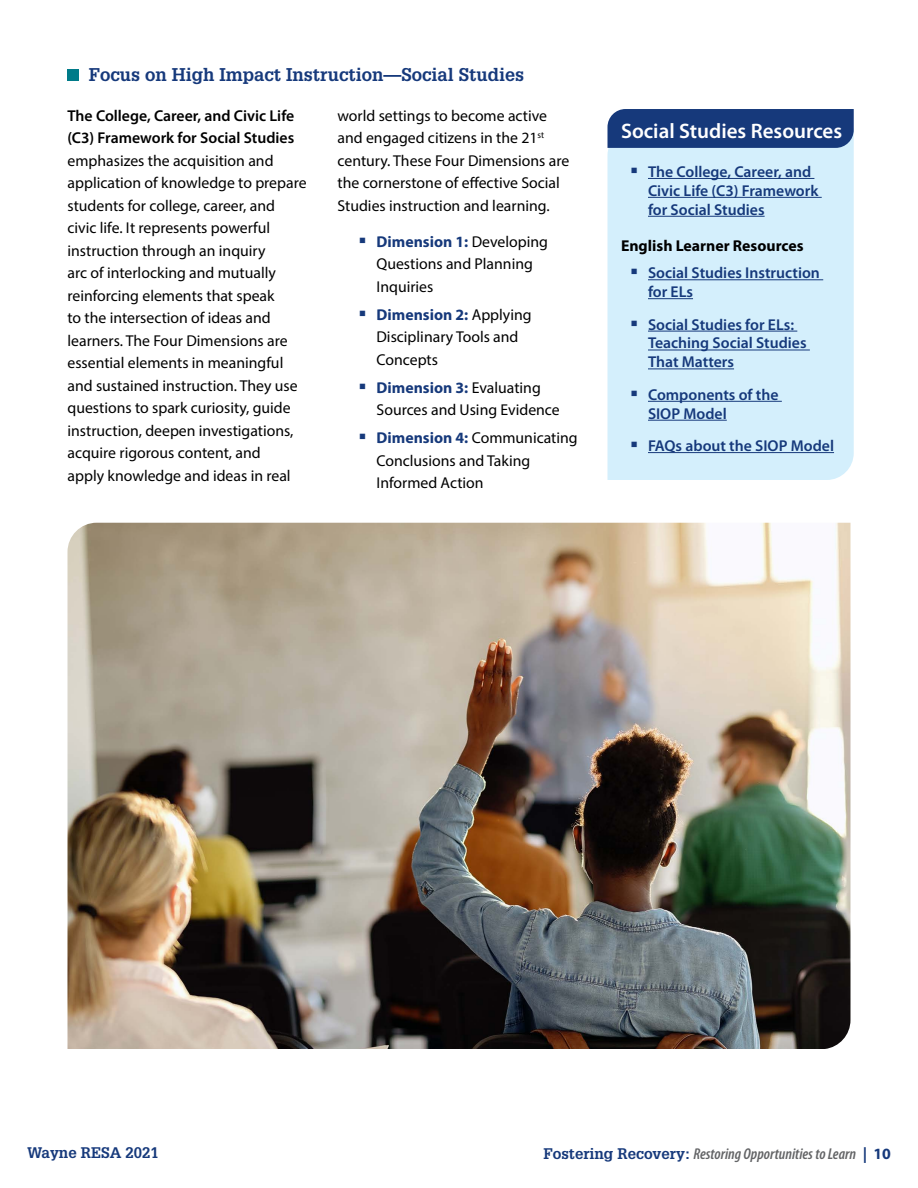
<style>
.page{position:relative;width:918px;height:1188px;background:#fff}
.page>*{position:absolute;margin:0;border:0;box-sizing:border-box;transform-origin:0 0}
.t1{font:600 21px "Myriad Pro";color:#fff}
.t2{font:700 18px "Glypha";color:#16397b}
.t3{font:15.75px/22.5px "Myriad Pro";color:#000}
.t4{font:600 15.75px/18.9px "Myriad Pro";color:#16397b}
.t5{font:600 15.75px/22.5px "Myriad Pro";color:#000}
.t6{font:italic 600 condensed 15.75px "Myriad Pro";color:#636466}
.t7{font:700 15.75px "Myriad Pro";color:#000}
.t8{font:700 15px "Glypha";color:#16397b}
.s1{font-weight:700;color:#16397b}
.s2{font-family:"Glypha";font-weight:700;font-style:normal;font-stretch:normal;font-size:15px;color:#16397b}
.s3{font-weight:700;font-style:normal;font-stretch:normal;color:#16397b}
</style>
<div class="page">
<div style="left:608px;top:148px;width:246px;height:332px;background:#d4effc"></div>
<div style="left:608px;top:109px;width:246px;height:39px;background:#16397b"></div>
<div style="left:68px;top:69px;width:11px;height:12px;background:#007b89"></div>
<img style="left:68px;top:523px;width:782px;height:526px">
<hr style="left:648px;top:178px;width:166px;height:1px;background:#16397b">
<hr style="left:648px;top:197px;width:174px;height:1px;background:#16397b">
<hr style="left:648px;top:216px;width:117px;height:1px;background:#16397b">
<hr style="left:648px;top:279px;width:175px;height:1px;background:#16397b">
<hr style="left:648px;top:298px;width:45px;height:1px;background:#16397b">
<hr style="left:648px;top:331px;width:149px;height:1px;background:#16397b">
<hr style="left:648px;top:350px;width:162px;height:1px;background:#16397b">
<hr style="left:648px;top:369px;width:86px;height:1px;background:#16397b">
<hr style="left:648px;top:401px;width:134px;height:1px;background:#16397b">
<hr style="left:648px;top:420px;width:79px;height:1px;background:#16397b">
<hr style="left:648px;top:452px;width:186px;height:1px;background:#16397b">
<svg style="left:632px;top:168px;width:5px;height:5px"></svg>
<svg style="left:632px;top:269px;width:5px;height:5px"></svg>
<svg style="left:632px;top:320px;width:5px;height:6px"></svg>
<svg style="left:632px;top:390px;width:5px;height:6px"></svg>
<svg style="left:632px;top:442px;width:5px;height:5px"></svg>
<p class="t2" style="left:89px;top:63px;width:437px">Focus on High Impact Instruction—Social Studies</p>
<p class="t5" style="left:68px;top:104px;width:228px">The College, Career, and Civic Life (C3) Framework for Social Studies</p>
<p class="t3" style="left:68px;top:149px;width:241px">emphasizes the acquisition and application of knowledge to prepare students for college, career, and civic life. It represents powerful instruction through an inquiry<br>arc of interlocking and mutually reinforcing elements that speak<br>to the intersection of ideas and learners. The Four Dimensions are essential elements in meaningful and sustained instruction. They use questions to spark curiosity, guide instruction, deepen investigations, acquire rigorous content, and<br>apply knowledge and ideas in real</p>
<p class="t3" style="left:338px;top:104px;width:233px">world settings to become active and engaged citizens in the 21<sup>st </sup>century. These Four Dimensions are the cornerstone of effective Social Studies instruction and learning.</p>
<p class="t3" style="left:376px;top:230px;width:173px"><span class="s1">Dimension 1:</span> Developing<br>Questions and Planning<br>Inquiries</p>
<p class="t3" style="left:376px;top:303px;width:157px"><span class="s1">Dimension 2:</span> Applying<br>Disciplinary Tools and<br>Concepts</p>
<p class="t3" style="left:376px;top:376px;width:185px"><span class="s1">Dimension 3:</span> Evaluating<br>Sources and Using Evidence</p>
<p class="t3" style="left:376px;top:426px;width:203px"><span class="s1">Dimension 4:</span> Communicating<br>Conclusions and Taking<br>Informed Action</p>
<h1 class="t1" style="left:621px;top:117px;width:223px">Social Studies Resources</h1>
<p class="t4" style="left:648px;top:162px;width:172px">The College, Career, and<br>Civic Life (C3) Framework for Social Studies</p>
<p class="t7" style="left:621px;top:235px;width:184px">English Learner Resources</p>
<p class="t4" style="left:648px;top:263px;width:173px">Social Studies Instruction for ELs</p>
<p class="t4" style="left:648px;top:314px;width:160px">Social Studies for ELs:<br>Teaching Social Studies<br>That Matters</p>
<p class="t4" style="left:648px;top:385px;width:132px">Components of the<br>SIOP Model</p>
<p class="t4" style="left:648px;top:436px;width:188px">FAQs about the SIOP Model</p>
<p class="t8" style="left:27px;top:1144px;width:133px">Wayne RESA 2021</p>
<p class="t6" style="left:543px;top:1144px;width:349px"><span class="s2">Fostering Recovery:</span> Restoring Opportunities to Learn <span class="s3">| 10</span></p>
</div>
